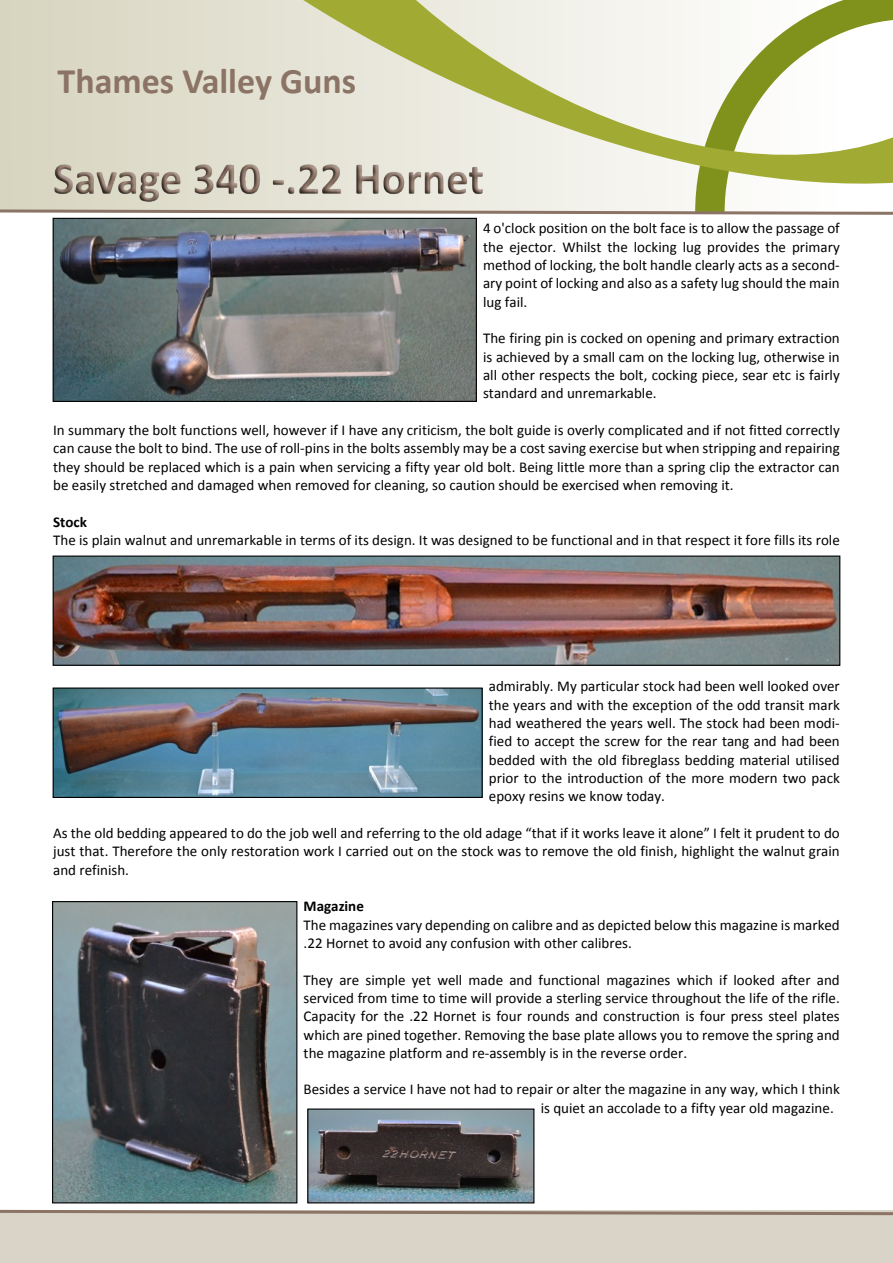
<style>
.page{position:relative;width:893px;height:1263px;background:#fff}
.page>*{position:absolute;margin:0;border:0;box-sizing:border-box;transform-origin:0 0}
.t1{font:700 36px "Calibri";color:#8b7365}
.t2{font:15px/18.3px "Calibri";color:#000;text-align:justify}
.t3{font:700 15px "Calibri";color:#000}
</style>
<div class="page">
<svg style="left:0;top:0;width:893px;height:215px"></svg>
<img style="left:53px;top:148px;width:449px;height:57px">
<div style="left:0;top:1210px;width:893px;height:53px;background:#dad3c7"></div>
<svg style="left:0;top:1209px;width:893px;height:7px"></svg>
<img style="left:55px;top:220px;width:420px;height:180px">
<div style="left:53px;top:218px;width:424px;height:184px;border:1px solid #000"></div>
<img style="left:55px;top:689px;width:426px;height:107px">
<div style="left:53px;top:687px;width:430px;height:111px;border:1px solid #000"></div>
<img style="left:55px;top:557px;width:783px;height:107px">
<div style="left:53px;top:555px;width:787px;height:111px;border:1px solid #000"></div>
<img style="left:54px;top:903px;width:241px;height:298px">
<div style="left:52px;top:901px;width:245px;height:302px;border:1px solid #000"></div>
<img style="left:309px;top:1110px;width:223px;height:91px">
<div style="left:307px;top:1108px;width:227px;height:95px;border:1px solid #000"></div>
<h1 class="t1" style="left:58px;top:66px;width:300px">Thames Valley Guns</h1>
<p class="t2" style="left:483px;top:220px;width:358px">4 o'clock position on the bolt face is to allow the passage of the ejector. Whilst the locking lug provides the primary method of locking, the bolt handle clearly acts as a second&shy;ary point of locking and also as a safety lug should the main lug fail.</p>
<p class="t2" style="left:483px;top:330px;width:358px">The firing pin is cocked on opening and primary extraction is achieved by a small cam on the locking lug, otherwise in all other respects the bolt, cocking piece, sear etc is fairly standard and unremarkable.</p>
<p class="t2" style="left:53px;top:422px;width:788px">In summary the bolt functions well, however if I have any criticism, the bolt guide is overly complicated and if not fitted correctly can cause the bolt to bind. The use of roll-pins in the bolts assembly may be a cost saving exercise but when stripping and repairing they should be replaced which is a pain when servicing a fifty year old bolt. Being little more than a spring clip the extractor can be easily stretched and damaged when removed for cleaning, so caution should be exercised when removing it.</p>
<p class="t3" style="left:53px;top:515px;width:35px">Stock</p>
<p class="t2" style="left:53px;top:532px;width:788px">The is plain walnut and unremarkable in terms of its design. It was designed to be functional and in that respect it fore fills its role</p>
<p class="t2" style="left:489px;top:678px;width:352px">admirably. My particular stock had been well looked over the years and with the exception of the odd transit mark had weathered the years well. The stock had been modi&shy;fied to accept the screw for the rear tang and had been bedded with the old fibreglass bedding material utilised prior to the introduction of the more modern two pack epoxy resins we know today.</p>
<p class="t2" style="left:53px;top:825px;width:788px">As the old bedding appeared to do the job well and referring to the old adage “that if it works leave it alone” I felt it prudent to do just that. Therefore the only restoration work I carried out on the stock was to remove the old finish, highlight the walnut grain and refinish.</p>
<p class="t3" style="left:304px;top:900px;width:62px">Magazine</p>
<p class="t2" style="left:304px;top:917px;width:538px">The magazines vary depending on calibre and as depicted below this magazine is marked .22 Hornet to avoid any confusion with other calibres.</p>
<p class="t2" style="left:304px;top:972px;width:538px">They are simple yet well made and functional magazines which if looked after and serviced from time to time will provide a sterling service throughout the life of the rifle.<br>Capacity for the .22 Hornet is four rounds and construction is four press steel plates which are pined together. Removing the base plate allows you to remove the spring and the magazine platform and re-assembly is in the reverse order.</p>
<p class="t2" style="left:541px;top:1081px;width:301px;text-indent:-237px">Besides a service I have not had to repair or alter the magazine in any way, which I think is quiet an accolade to a fifty year old magazine.</p>
</div>
